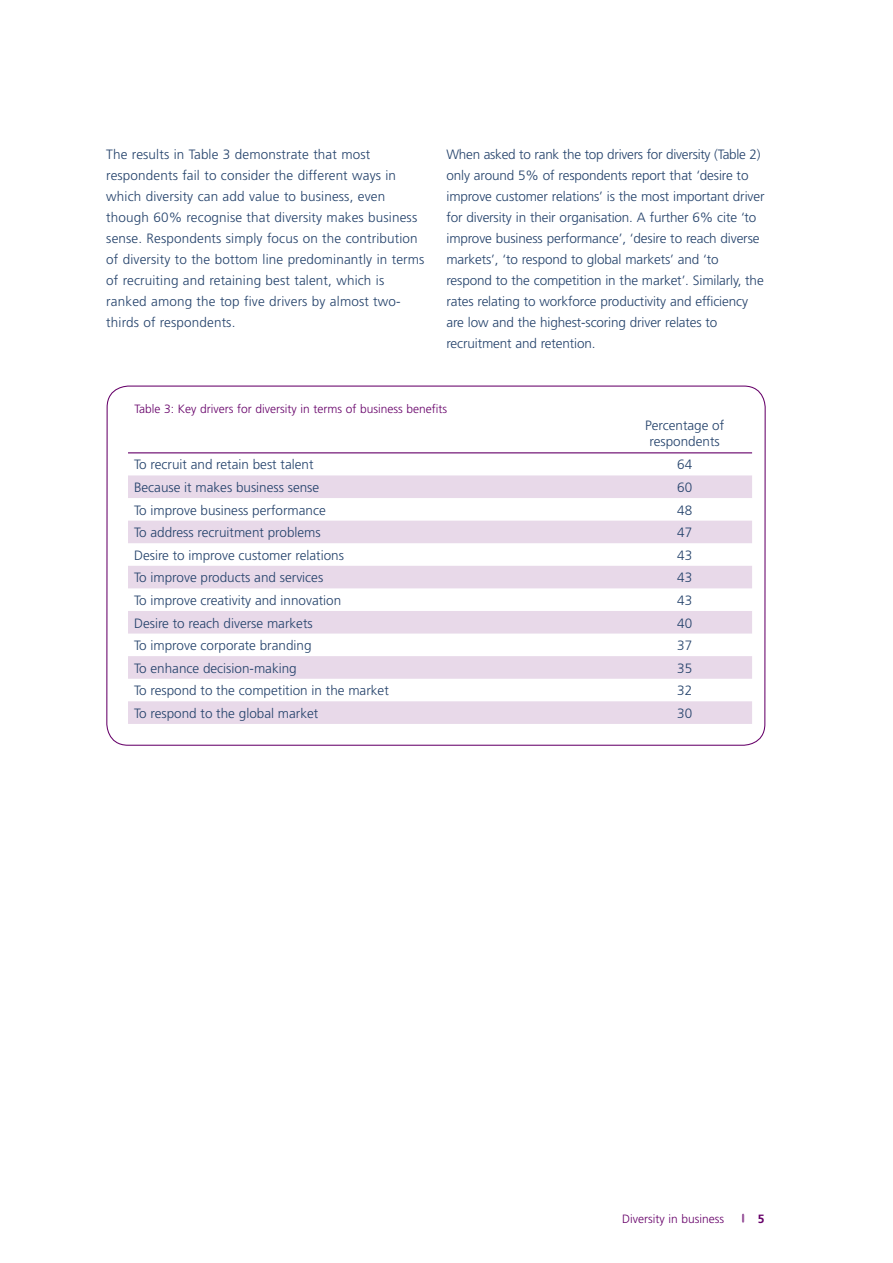
<style>
.page{position:relative;width:893px;height:1263px;background:#fff}
.page>*{position:absolute;margin:0;border:0;box-sizing:border-box;transform-origin:0 0}
.t1{font:300 13.5px/22.6px "Frutiger";color:#24426b}
.t2{font:300 12px "Frutiger";color:#660069}
.t3{font:700 12px "Frutiger";color:#660069}
</style>
<div class="page">
<svg style="left:106px;top:385px;width:660px;height:360px"></svg>
<svg style="left:742px;top:1214px;width:2px;height:9px"></svg>
<p class="t1" style="left:106px;top:144px;width:320px;line-height:21px">The results in Table 3 demonstrate that most respondents fail to consider the different ways in which diversity can add value to business, even though 60% recognise that diversity makes business sense. Respondents simply focus on the contribution of diversity to the bottom line predominantly in terms of recruiting and retaining best talent, which is ranked among the top five drivers by almost two&shy;thirds of respondents.</p>
<p class="t1" style="left:446px;top:144px;width:319px;line-height:21px">When asked to rank the top drivers for diversity (Table 2) only around 5% of respondents report that ‘desire to improve customer relations’ is the most important driver for diversity in their organisation. A further 6% cite ‘to improve business performance’, ‘desire to reach diverse markets’, ‘to respond to global markets’ and ‘to respond to the competition in the market’. Similarly, the rates relating to workforce productivity and efficiency are low and the highest-scoring driver relates to recruitment and retention.</p>
<p class="t2" style="left:134px;top:402px;width:314px">Table 3: Key drivers for diversity in terms of business benefits</p>
<p class="t1" style="left:645px;top:417px;width:81px;line-height:16.5px;text-align:center">Percentage of respondents</p>
<p class="t1" style="left:134px;top:454px;width:181px">To recruit and retain best talent</p>
<p class="t1" style="left:134px;top:499px;width:256px">To improve business performance<br>To address recruitment problems<br>Desire to improve customer relations<br>To improve products and services<br>To improve creativity and innovation<br>Desire to reach diverse markets<br>To improve corporate branding<br>To enhance decision-making<br>To respond to the competition in the market To respond to the global market</p>
<p class="t1" style="left:677px;top:454px;width:17px">64</p>
<p class="t1" style="left:134px;top:476px;width:187px">Because it makes business sense</p>
<p class="t1" style="left:677px;top:476px;width:17px;text-align:justify">60<br>48<br>47<br>43<br>43<br>43<br>40<br>37<br>35<br>32<br>30</p>
<p class="t2" style="left:622px;top:1212px;width:104px">Diversity in business</p>
<p class="t3" style="left:758px;top:1211px;width:8px">5</p>
</div>
